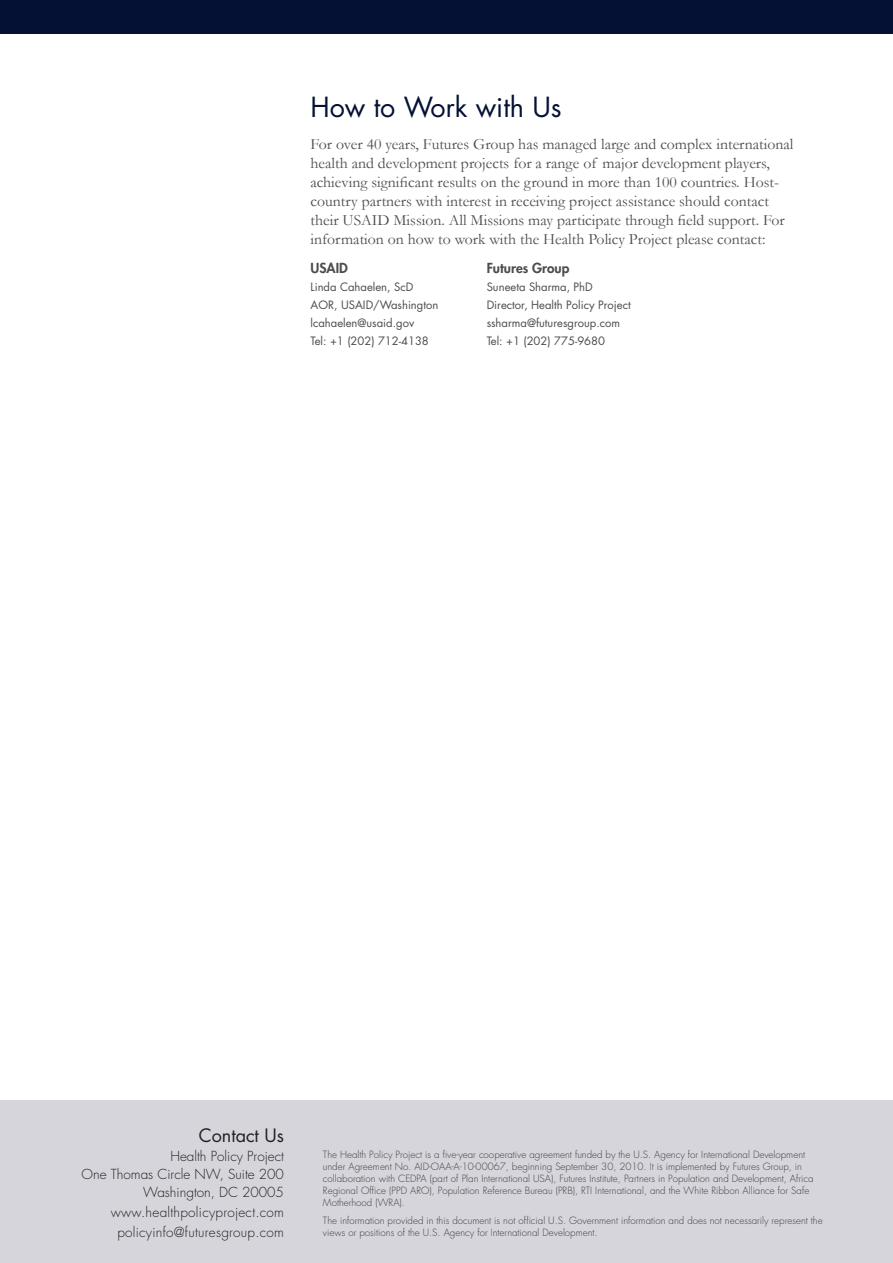
<style>
.page{position:relative;width:893px;height:1263px;background:#fff}
.page>*{position:absolute;margin:0;border:0;box-sizing:border-box;transform-origin:0 0}
.Heading_1{font:27px "Futura Std";color:#041135}
.t1{font:18px "Futura Std";color:#231f20}
.Body{font:15.75px/18.9px "Garamond";color:#4b4c4d}
.t2{font:300 13.5px/18px "Futura Std";color:#231f20;text-align:right}
.t3{font:300 13.5px "Futura Std";letter-spacing:.02em;color:#231f20}
.t4{font:800 13.5px "Futura Std";color:#4b4c4d}
.t5{font:11.25px/18px "Futura Std";color:#4b4c4d}
.t6{font:300 9.75px/12px "Futura Std";color:#3e3e3f}
</style>
<div class="page">
<div style="left:0;top:0;width:893px;height:34px;background:#041135"></div>
<div style="left:0;top:1100px;width:893px;height:163px;background:#d6d5dc"></div>
<p class="Heading_1" style="left:310px;top:90px;width:253px">How to Work with Us</p>
<p class="Body" style="left:310px;top:134px;width:484px">For over 40 years, Futures Group has managed large and complex international health and development projects for a range of major development players, achieving significant results on the ground in more than 100 countries. Host&shy;country partners with interest in receiving project assistance should contact their USAID Mission. All Missions may participate through field support. For information on how to work with the Health Policy Project please contact:</p>
<p class="t4" style="left:310px;top:260px;width:39px">USAID</p>
<p class="t5" style="left:310px;top:278px;width:129px">Linda Cahaelen, ScD<br>AOR, USAID/Washington lcahaelen@usaid.gov<br>Tel: +1 (202) 712-4138</p>
<p class="t4" style="left:487px;top:260px;width:84px">Futures Group</p>
<p class="t5" style="left:487px;top:278px;width:146px">Suneeta Sharma, PhD<br>Director, Health Policy Project</p>
<p class="t5" style="left:487px;top:314px;width:135px">ssharma@futuresgroup.com<br>Tel: +1 (202) 775-9680</p>
<p class="t1" style="left:199px;top:1124px;width:87px">Contact Us</p>
<p class="t2" style="left:82px;top:1147px;width:204px">Health Policy Project<br>One Thomas Circle NW, Suite 200<br>Washington, DC 20005</p>
<p class="t3" style="left:111px;top:1204px;width:175px">www.healthpolicyproject.com</p>
<p class="t3" style="left:117px;top:1224px;width:168px">policyinfo@futuresgroup.com</p>
<p class="t6" style="left:323px;top:1149px;width:492px">The Health Policy Project is a five-year cooperative agreement funded by the U.S. Agency for International Development under Agreement No. AID-OAA-A-10-00067, beginning September 30, 2010. It is implemented by Futures Group, in collaboration with CEDPA (part of Plan International USA), Futures Institute, Partners in Population and Development, Africa Regional Office (PPD ARO), Population Reference Bureau (PRB), RTI International, and the White Ribbon Alliance for Safe Motherhood (WRA).</p>
<p class="t6" style="left:323px;top:1215px;width:501px">The information provided in this document is not official U.S. Government information and does not necessarily represent the views or positions of the U.S. Agency for International Development.</p>
</div>
